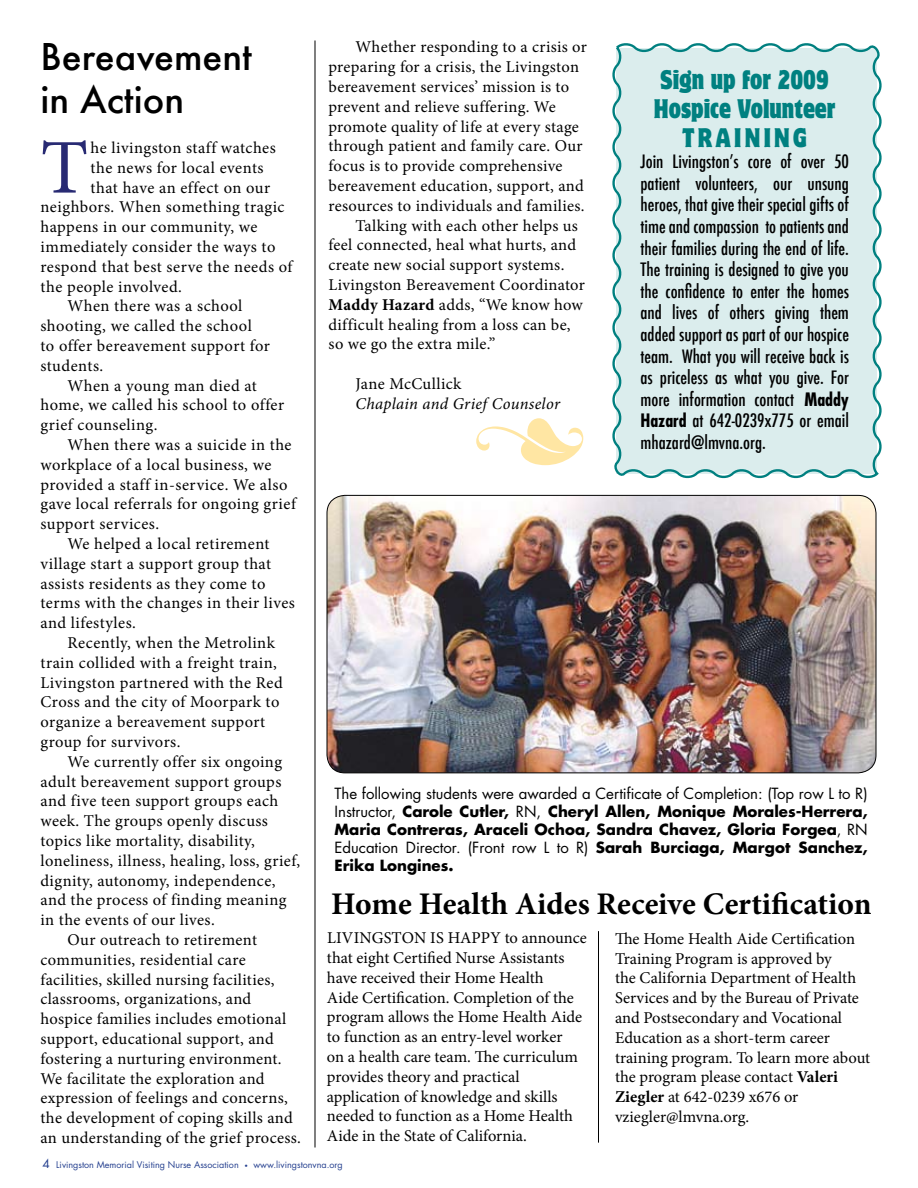
<style>
.page{position:relative;width:918px;height:1188px;background:#fff}
.page>*{position:absolute;margin:0;border:0;box-sizing:border-box;transform-origin:0 0}
.t1{font:77.4px "Minion Pro";color:#282a73}
.t2{font:500 36px/43.2px "Futura";color:#000}
.t3{font:700 31.5px "Minion Pro";color:#000}
.t4{font:24px/28.8px "Motter Corpus MM 300";color:#008080;text-align:center}
.t5{font:500 condensed 18px/21.6px "Futura";color:#000;text-align:justify}
.t6{font:16.5px "Minion Pro";letter-spacing:.02em;color:#000}
.t7{font:16.5px/19.8px "Minion Pro";color:#000}
.t8{font:italic 16.5px "Minion Pro";letter-spacing:.02em;color:#000}
.t9{font:700 15px/18px "Futura";color:#000;text-align:justify}
.t10{font:9px "Futura";color:#25408f}
.s1{font-weight:700}
.s2{font-weight:400}
.s3{font-size:12px}
.s4{font-size:6px}
</style>
<div class="page">
<img style="left:327px;top:495px;width:549px;height:278px">
<div style="left:327px;top:495px;width:549px;height:278px;border:1px solid #000;border-radius:18px"></div>
<hr style="left:598px;top:931px;width:1px;height:212px;background:#000">
<hr style="left:315px;top:40px;width:1px;height:1108px;background:#000">
<svg style="left:476px;top:418px;width:107px;height:47px"></svg>
<svg style="left:612px;top:43px;width:270px;height:436px;background:#d6eaea"></svg>
<h2 class="t2" style="left:40px;top:35px;width:213px">Bereavement in Action</h2>
<h1 class="t1" style="left:40px;top:116px;width:49px">T</h1>
<p class="t6" style="left:91px;top:137px;width:187px">he livingston staff watches</p>
<p class="t6" style="left:91px;top:156px;width:175px">the news for local events</p>
<p class="t6" style="left:91px;top:176px;width:181px">that have an effect on our</p>
<p class="t6" style="left:40px;top:196px;width:246px">neighbors. When something tragic</p>
<p class="t6" style="left:40px;top:216px;width:219px">happens in our community, we</p>
<p class="t6" style="left:40px;top:236px;width:236px">immediately consider the ways to</p>
<p class="t6" style="left:40px;top:255px;width:253px">respond that best serve the needs of</p>
<p class="t6" style="left:40px;top:275px;width:143px">the people involved.</p>
<p class="t6" style="left:67px;top:295px;width:176px">When there was a school</p>
<p class="t6" style="left:40px;top:315px;width:213px">shooting, we called the school</p>
<p class="t6" style="left:40px;top:335px;width:231px">to offer bereavement support for</p>
<p class="t6" style="left:40px;top:354px;width:64px">students.</p>
<p class="t6" style="left:67px;top:374px;width:191px">When a young man died at</p>
<p class="t6" style="left:40px;top:394px;width:245px">home, we called his school to offer</p>
<p class="t6" style="left:40px;top:414px;width:119px">grief counseling.</p>
<p class="t6" style="left:67px;top:434px;width:226px">When there was a suicide in the</p>
<p class="t6" style="left:40px;top:453px;width:232px">workplace of a local business, we</p>
<p class="t6" style="left:40px;top:473px;width:248px">provided a staff in-service. We also</p>
<p class="t6" style="left:40px;top:493px;width:257px">gave local referrals for ongoing grief</p>
<p class="t6" style="left:40px;top:513px;width:120px">support services.</p>
<p class="t6" style="left:67px;top:533px;width:204px">We helped a local retirement</p>
<p class="t6" style="left:40px;top:552px;width:232px">village start a support group that</p>
<p class="t6" style="left:40px;top:572px;width:226px">assists residents as they come to</p>
<p class="t6" style="left:40px;top:592px;width:256px">terms with the changes in their lives</p>
<p class="t6" style="left:40px;top:612px;width:97px">and lifestyles.</p>
<p class="t6" style="left:67px;top:632px;width:209px">Recently, when the Metrolink</p>
<p class="t6" style="left:40px;top:651px;width:238px">train collided with a freight train,</p>
<p class="t6" style="left:40px;top:671px;width:244px">Livingston partnered with the Red</p>
<p class="t6" style="left:40px;top:691px;width:241px">Cross and the city of Moorpark to</p>
<p class="t6" style="left:40px;top:711px;width:226px">organize a bereavement support</p>
<p class="t6" style="left:40px;top:731px;width:142px">group for survivors.</p>
<p class="t6" style="left:67px;top:750px;width:216px">We currently offer six ongoing</p>
<p class="t6" style="left:40px;top:770px;width:242px">adult bereavement support groups</p>
<p class="t6" style="left:40px;top:790px;width:239px">and five teen support groups each</p>
<p class="t6" style="left:40px;top:810px;width:229px">week. The groups openly discuss</p>
<p class="t6" style="left:40px;top:830px;width:216px">topics like mortality, disability,</p>
<p class="t6" style="left:40px;top:849px;width:261px">loneliness, illness, healing, loss, grief,</p>
<p class="t6" style="left:40px;top:869px;width:236px">dignity, autonomy, independence,</p>
<p class="t6" style="left:40px;top:889px;width:247px">and the process of finding meaning</p>
<p class="t6" style="left:40px;top:909px;width:176px">in the events of our lives.</p>
<p class="t6" style="left:67px;top:929px;width:191px">Our outreach to retirement</p>
<p class="t6" style="left:40px;top:948px;width:207px">communities, residential care</p>
<p class="t6" style="left:40px;top:968px;width:236px">facilities, skilled nursing facilities,</p>
<p class="t6" style="left:40px;top:988px;width:212px">classrooms, organizations, and</p>
<p class="t6" style="left:40px;top:1008px;width:247px">hospice families includes emotional</p>
<p class="t6" style="left:40px;top:1028px;width:235px">support, educational support, and</p>
<p class="t6" style="left:40px;top:1047px;width:243px">fostering a nurturing environment.</p>
<p class="t6" style="left:40px;top:1067px;width:226px">We facilitate the exploration and</p>
<p class="t6" style="left:40px;top:1087px;width:249px">expression of feelings and concerns,</p>
<p class="t6" style="left:40px;top:1107px;width:254px">the development of coping skills and</p>
<p class="t6" style="left:40px;top:1127px;width:262px">an understanding of the grief process.</p>
<p class="t6" style="left:356px;top:36px;width:233px">Whether responding to a crisis or</p>
<p class="t6" style="left:329px;top:56px;width:252px">preparing for a crisis, the Livingston</p>
<p class="t6" style="left:329px;top:76px;width:242px">bereavement services’ mission is to</p>
<p class="t6" style="left:329px;top:96px;width:229px">prevent and relieve suffering. We</p>
<p class="t6" style="left:329px;top:115px;width:252px">promote quality of life at every stage</p>
<p class="t6" style="left:329px;top:135px;width:256px">through patient and family care. Our</p>
<p class="t6" style="left:329px;top:155px;width:236px">focus is to provide comprehensive</p>
<p class="t6" style="left:329px;top:175px;width:257px">bereavement education, support, and</p>
<p class="t6" style="left:329px;top:195px;width:258px">resources to individuals and families.</p>
<p class="t6" style="left:356px;top:214px;width:224px">Talking with each other helps us</p>
<p class="t6" style="left:329px;top:234px;width:249px">feel connected, heal what hurts, and</p>
<p class="t6" style="left:329px;top:254px;width:237px">create new social support systems.</p>
<p class="t6" style="left:329px;top:274px;width:258px">Livingston Bereavement Coordinator</p>
<p class="t6" style="left:329px;top:294px;width:256px"><span class="s1">Maddy Hazard</span> adds, “We know how</p>
<p class="t6" style="left:329px;top:313px;width:244px">difficult healing from a loss can be,</p>
<p class="t6" style="left:329px;top:333px;width:168px">so we go the extra mile.”</p>
<p class="t6" style="left:356px;top:373px;width:107px">Jane McCullick</p>
<p class="t8" style="left:356px;top:392px;width:206px">Chaplain and Grief Counselor</p>
<h3 class="t4" style="left:654px;top:66px;width:183px">Sign up for 2009<br>Hospice Volunteer<br>Training</h3>
<p class="t5" style="left:640px;top:151px;width:210px">Join Livingston’s core of over 50 patient volunteers, our unsung heroes, that give their special gifts of time and compassion to patients and their families during the end of life.<br>The training is designed to give you the confidence to enter the homes and lives of others giving them added support as part of our hospice team. What you will receive back is as priceless as what you give. For more information contact <span class="s1">Maddy Hazard</span> at 642-0239x775 or email mhazard@lmvna.org.</p>
<p class="t9" style="left:334px;top:784px;width:535px"><span class="s2">The following students were awarded a Certificate of Completion: (Top row L to R)<br>I nstructor,</span> Carole Cutler, <span class="s2">RN,</span> Cheryl Allen, Monique Morales-Herrera, Maria Contreras, Araceli Ochoa, Sandra Chavez, Gloria Forgea<span class="s2">, RN Education Director. (Front row L to R)</span> Sarah Burciaga, Margot Sanchez, Erika Longines.</p>
<h3 class="t3" style="left:331px;top:881px;width:542px">Home Health Aides Receive Certification</h3>
<p class="t7" style="left:615px;top:929px;width:257px">The Home Health Aide Certification<br>Training Program is approved by<br>the California Department of Health<br>Services and by the Bureau of Private and Postsecondary and Vocational<br>Education as a short-term career training program. To learn more about the program please contact <span class="s1">Valeri<br>Ziegler</span> at 642-0239 x676 or vziegler@lmvna.org.</p>
<p class="t6" style="left:327px;top:927px;width:19px">Livin</p>
<p class="t6" style="left:372px;top:927px;width:24px">gston</p>
<p class="t6" style="left:430px;top:927px;width:29px">is happy</p>
<p class="t7" style="left:327px;top:928px;width:261px;text-indent:178px">to announce that eight Certified Nurse Assistants have received their Home Health<br>Aide Certification. Completion of the program allows the Home Health Aide to function as an entry-level worker<br>on a health care team. The curriculum provides theory and practical application of knowledge and skills needed to function as a Home Health Aide in the State of California.</p>
<p class="t10" style="left:42px;top:1158px;width:302px"><span class="s3">4</span> Livingston Memorial Visiting Nurse Association <span class="s4">•</span> www.livingstonvna.org</p>
</div>
